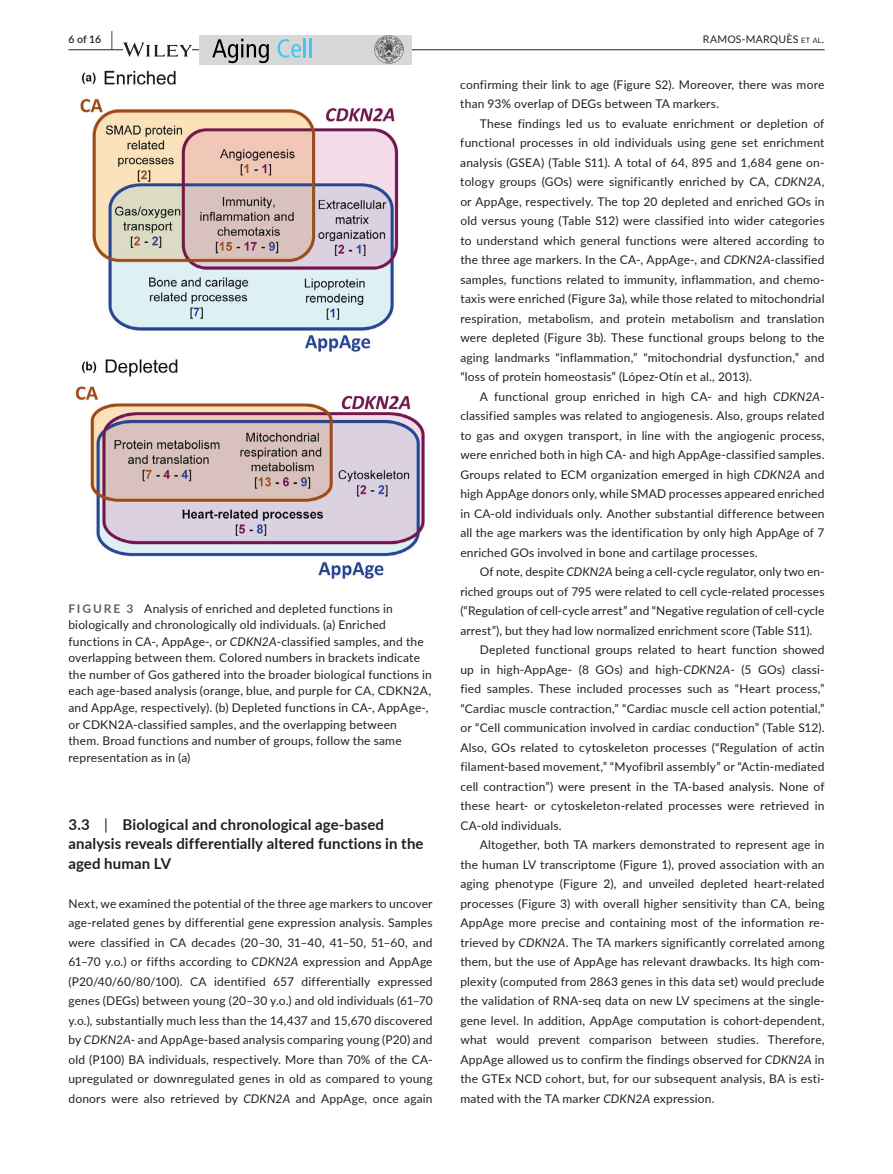
<style>
.page{position:relative;width:893px;height:1174px;background:#fff}
.page>*{position:absolute;margin:0;border:0;box-sizing:border-box;transform-origin:0 0}
.t1{font:700 15px/19.5px "Lato";letter-spacing:.005em;color:#231f20}
.t2{font:12px/19.5px "Lato";letter-spacing:.015em;color:#231f20;text-align:justify}
.t3{font:10.5px "Lato";letter-spacing:.02em;color:#231f20}
.t4{font:600 10.5px "Lato";color:#231f20}
.s1{font-size:19.5px}
.s2{font-size:7.35px}
.s3{font-weight:700;color:#636366}
.s4{font-style:italic}
.s5{font-weight:400}
</style>
<div class="page">
<hr style="left:68px;top:49px;width:756px;height:1px;background:#231f20">
<svg style="left:123px;top:42px;width:69px;height:15px"></svg>
<div style="left:200px;top:35px;width:212px;height:29px;background:#d7d7d7"></div>
<svg style="left:212px;top:39px;width:57px;height:24px"></svg>
<svg style="left:278px;top:38px;width:28px;height:20px"></svg>
<hr style="left:309px;top:38px;width:3px;height:19px;background:#40c8f4">
<img style="left:375px;top:35px;width:28px;height:29px">
<img style="left:75px;top:70px;width:350px;height:511px">
<p class="t4" style="left:68px;top:31px;width:46px">6 of 16 <span class="s1">|</span></p>
<p class="t3" style="left:703px;top:31px;width:123px">RAMOS-MARQUÈS <span class="s2">et al</span>.</p>
<p class="t2" style="left:68px;top:600px;width:365px;line-height:16.5px;text-align:left"><span class="s3">FIGURE 3</span> Analysis of enriched and depleted functions in biologically and chronologically old individuals. (a) Enriched functions in CA-, AppAge-, or <span class="s4">CDKN2A</span>-classified samples, and the overlapping between them. Colored numbers in brackets indicate the number of Gos gathered into the broader biological functions in each age-based analysis (orange, blue, and purple for CA, CDKN2A, and AppAge, respectively). (b) Depleted functions in CA-, AppAge-, or CDKN2A-classified samples, and the overlapping between<br>them. Broad functions and number of groups, follow the same representation as in (a)</p>
<p class="t1" style="left:68px;top:814px;width:357px">3.3 <span class="s5">|</span> Biological and chronological age-based analysis reveals differentially altered functions in the aged human LV</p>
<p class="t2" style="left:68px;top:893px;width:366px">Next, we examined the potential of the three age markers to uncover age-related genes by differential gene expression analysis. Samples were classified in CA decades (20–30, 31–40, 41–50, 51–60, and 61–70 y.o.) or fifths according to <span class="s4">CDKN2A</span> expression and AppAge (P20/40/60/80/100). CA identified 657 differentially expressed genes (DEGs) between young (20–30 y.o.) and old individuals (61–70 y.o.), substantially much less than the 14,437 and 15,670 discovered by <span class="s4">CDKN2A</span>- and AppAge-based analysis comparing young (P20) and old (P100) BA individuals, respectively. More than 70% of the CA&shy;upregulated or downregulated genes in old as compared to young donors were also retrieved by <span class="s4">CDKN2A</span> and AppAge, once again</p>
<p class="t2" style="left:460px;top:74px;width:366px">confirming their link to age (Figure S2). Moreover, there was more than 93% overlap of DEGs between TA markers.</p>
<p class="t2" style="left:460px;top:113px;width:366px;text-indent:19px">These findings led us to evaluate enrichment or depletion of functional processes in old individuals using gene set enrichment analysis (GSEA) (Table S11). A total of 64, 895 and 1,684 gene on&shy;tology groups (GOs) were significantly enriched by CA, <span class="s4">CDKN2A</span>, or AppAge, respectively. The top 20 depleted and enriched GOs in old versus young (Table S12) were classified into wider categories to understand which general functions were altered according to the three age markers. In the CA-, AppAge-, and <span class="s4">CDKN2A</span>-classified samples, functions related to immunity, inflammation, and chemo&shy;taxis were enriched (Figure 3a), while those related to mitochondrial respiration, metabolism, and protein metabolism and translation were depleted (Figure 3b). These functional groups belong to the aging landmarks “inflammation,” “mitochondrial dysfunction,” and “loss of protein homeostasis” (López-Otín et al., 2013).</p>
<p class="t2" style="left:460px;top:386px;width:366px;text-indent:20px">A functional group enriched in high CA- and high <span class="s4">CDKN2A&shy;</span>classified samples was related to angiogenesis. Also, groups related to gas and oxygen transport, in line with the angiogenic process, were enriched both in high CA- and high AppAge-classified samples.<br>Groups related to ECM organization emerged in high <span class="s4">CDKN2A</span> and high AppAge donors only, while SMAD processes appeared enriched in CA-old individuals only. Another substantial difference between all the age markers was the identification by only high AppAge of 7 enriched GOs involved in bone and cartilage processes.</p>
<p class="t2" style="left:460px;top:561px;width:366px;text-indent:20px">Of note, despite <span class="s4">CDKN2A</span> being a cell-cycle regulator, only two en&shy;riched groups out of 795 were related to cell cycle-related processes (“Regulation of cell-cycle arrest” and “Negative regulation of cell-cycle arrest”), but they had low normalized enrichment score (Table S11).</p>
<p class="t2" style="left:460px;top:639px;width:366px;text-indent:20px">Depleted functional groups related to heart function showed up in high-AppAge- (8 GOs) and high-<span class="s4">CDKN2A</span>- (5 GOs) classi&shy;fied samples. These included processes such as “Heart process,” “Cardiac muscle contraction,” “Cardiac muscle cell action potential,” or “Cell communication involved in cardiac conduction” (Table S12).<br>Also, GOs related to cytoskeleton processes (“Regulation of actin filament-based movement,” “Myofibril assembly” or “Actin-mediated cell contraction”) were present in the TA-based analysis. None of these heart- or cytoskeleton-related processes were retrieved in CA-old individuals.</p>
<p class="t2" style="left:460px;top:834px;width:366px;text-indent:20px">Altogether, both TA markers demonstrated to represent age in the human LV transcriptome (Figure 1), proved association with an aging phenotype (Figure 2), and unveiled depleted heart-related processes (Figure 3) with overall higher sensitivity than CA, being AppAge more precise and containing most of the information re&shy;trieved by <span class="s4">CDKN2A</span>. The TA markers significantly correlated among them, but the use of AppAge has relevant drawbacks. Its high com&shy;plexity (computed from 2863 genes in this data set) would preclude the validation of RNA-seq data on new LV specimens at the single&shy;gene level. In addition, AppAge computation is cohort-dependent, what would prevent comparison between studies. Therefore, AppAge allowed us to confirm the findings observed for <span class="s4">CDKN2A</span> in the GTEx NCD cohort, but, for our subsequent analysis, BA is esti&shy;mated with the TA marker <span class="s4">CDKN2A</span> expression.</p>
</div>
